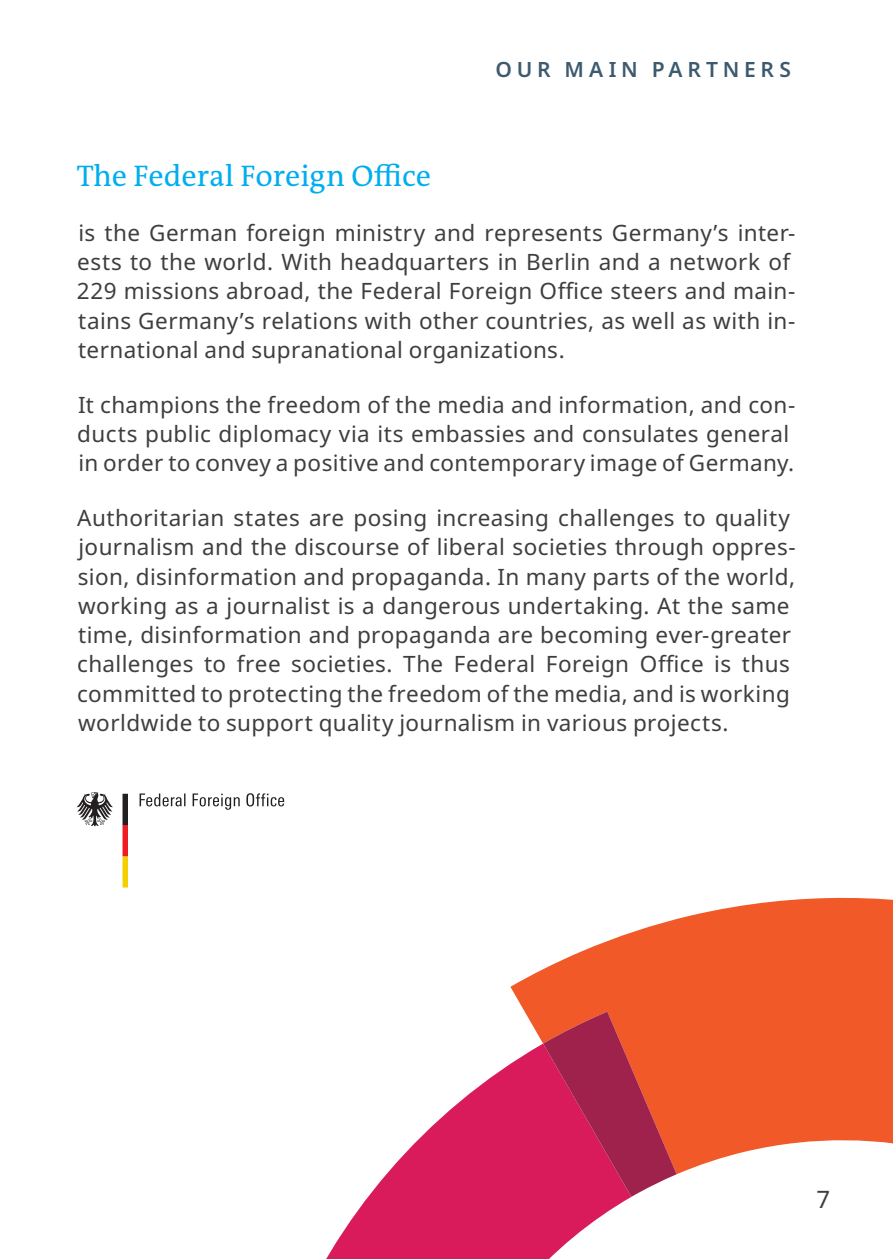
<style>
.page{position:relative;width:893px;height:1259px;background:#fff}
.page>*{position:absolute;margin:0;border:0;box-sizing:border-box;transform-origin:0 0}
.t1{font:30px "DW The Antiqua B W5 Plain";letter-spacing:.005em;color:#00aeef}
.t2{font:24px "Noto Sans";color:#3e3e3f}
.t3{font:22.5px/29.1px "Noto Sans";letter-spacing:.02em;color:#3e3e3f}
.t4{font:600 21px "Noto Sans";letter-spacing:.225em;color:#3d5a6e}
</style>
<div class="page">
<svg style="left:77px;top:792px;width:36px;height:34px"></svg>
<svg style="left:123px;top:793px;width:5px;height:94px"></svg>
<svg style="left:140px;top:793px;width:45px;height:13px"></svg>
<svg style="left:193px;top:793px;width:47px;height:16px"></svg>
<svg style="left:246px;top:793px;width:38px;height:13px"></svg>
<svg style="left:326px;top:1064px;width:305px;height:195px;fill:#d91a5b"></svg>
<svg style="left:510px;top:897px;width:383px;height:277px;fill:#f15929"></svg>
<svg style="left:543px;top:1011px;width:134px;height:185px;background:#c6334a"></svg>
<p class="t4" style="left:496px;top:54px;width:297px">OUR MAIN PARTNERS</p>
<h1 class="t1" style="left:77px;top:157px;width:356px">The Federal Foreign Office</h1>
<p class="t3" style="left:77px;top:219px;width:720px">is the German foreign ministry and represents Germany’s inter&shy;ests to the world. With headquarters in Berlin and a network of 229 missions abroad, the Federal Foreign Office steers and main&shy;tains Germany’s relations with other countries, as well as with in&shy;ternational and supranational organizations.</p>
<p class="t3" style="left:77px;top:390px;width:720px">It champions the freedom of the media and information, and con&shy;ducts public diplomacy via its embassies and consulates general in order to convey a positive and contemporary image of Germany.</p>
<p class="t3" style="left:77px;top:504px;width:720px">Authoritarian states are posing increasing challenges to quality journalism and the discourse of liberal societies through oppres&shy;sion, disinformation and propaganda. In many parts of the world, working as a journalist is a dangerous undertaking. At the same time, disinformation and propaganda are becoming ever-greater challenges to free societies. The Federal Foreign Office is thus committed to protecting the freedom of the media, and is working worldwide to support quality journalism in various projects.</p>
<p class="t2" style="left:816px;top:1182px;width:15px">7</p>
</div>
